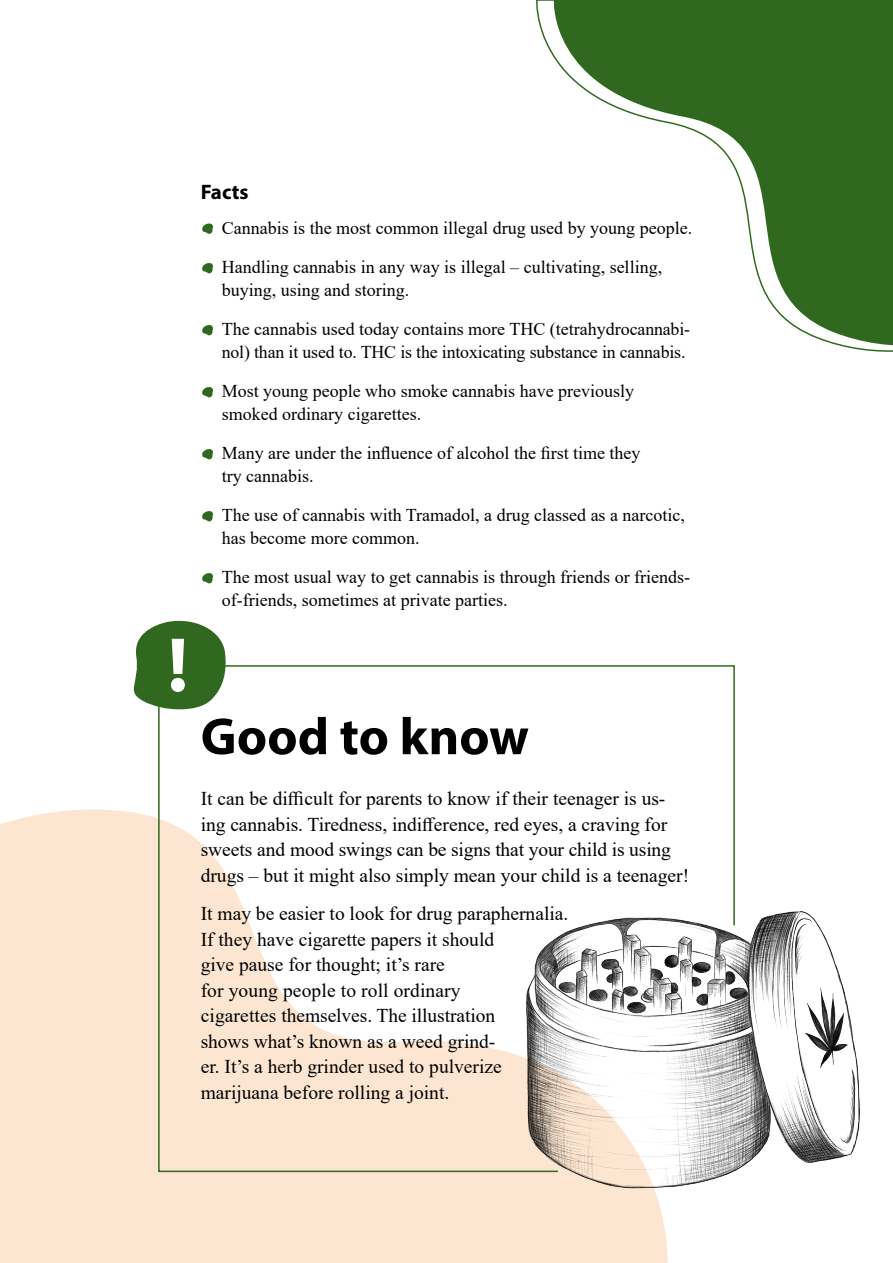
<style>
.page{position:relative;width:893px;height:1263px;background:#fff}
.page>*{position:absolute;margin:0;border:0;box-sizing:border-box;transform-origin:0 0}
.t1{font:700 77.7px "Myriad Pro";color:#fff}
.Rubrik_H1{font:700 52.5px "Myriad Pro";letter-spacing:.005em;color:#000}
.Rubrik_H2{font:700 21px "Myriad Pro";color:#000}
.Brödtext{font:19.5px/25.5px "Times New Roman";color:#000}
.t2{font:18px/22.5px "Times New Roman";color:#000}
</style>
<div class="page">
<svg style="left:536px;top:0;width:357px;height:352px"></svg>
<div style="left:0;top:809px;width:668px;height:454px;background:#fde6d1"></div>
<svg style="left:202px;top:223px;width:11px;height:11px"></svg>
<svg style="left:202px;top:263px;width:11px;height:11px"></svg>
<svg style="left:202px;top:325px;width:11px;height:11px"></svg>
<svg style="left:202px;top:387px;width:11px;height:11px"></svg>
<svg style="left:202px;top:449px;width:11px;height:11px"></svg>
<svg style="left:202px;top:511px;width:11px;height:11px"></svg>
<svg style="left:202px;top:573px;width:11px;height:11px"></svg>
<svg style="left:157px;top:665px;width:578px;height:508px"></svg>
<svg style="left:133px;top:620px;width:94px;height:93px"></svg>
<img style="left:519px;top:901px;width:341px;height:298px">
<h1 class="t1" style="left:168px;top:614px;width:22px">!</h1>
<h2 class="Rubrik_H2" style="left:201px;top:178px;width:49px">Facts</h2>
<p class="t2" style="left:222px;top:216px;width:472px">Cannabis is the most common illegal drug used by young people.</p>
<p class="t2" style="left:222px;top:256px;width:442px">Handling cannabis in any way is illegal – cultivating, selling, buying, using and storing.</p>
<p class="t2" style="left:222px;top:318px;width:470px">The cannabis used today contains more THC (tetrahydrocannabi&shy;nol) than it used to. THC is the intoxicating substance in cannabis.</p>
<p class="t2" style="left:222px;top:380px;width:414px">Most young people who smoke cannabis have previously smoked ordinary cigarettes.</p>
<p class="t2" style="left:222px;top:442px;width:420px">Many are under the influence of alcohol the first time they try cannabis.</p>
<p class="t2" style="left:222px;top:504px;width:465px">The use of cannabis with Tramadol, a drug classed as a narcotic, has become more common.</p>
<p class="t2" style="left:222px;top:566px;width:470px">The most usual way to get cannabis is through friends or friends&shy;of-friends, sometimes at private parties.</p>
<h1 class="Rubrik_H1" style="left:201px;top:702px;width:330px">Good to know</h1>
<p class="Brödtext" style="left:201px;top:785px;width:490px">It can be difficult for parents to know if their teenager is us&shy;ing cannabis. Tiredness, indifference, red eyes, a craving for sweets and mood swings can be signs that your child is using drugs – but it might also simply mean your child is a teenager!</p>
<p class="Brödtext" style="left:201px;top:900px;width:369px">It may be easier to look for drug paraphernalia.<br>If they have cigarette papers it should<br>give pause for thought; it’s rare<br>for young people to roll ordinary<br>cigarettes themselves. The illustration<br>shows what’s known as a weed grind-<br>er. It’s a herb grinder used to pulverize marijuana before rolling a joint.</p>
</div>
